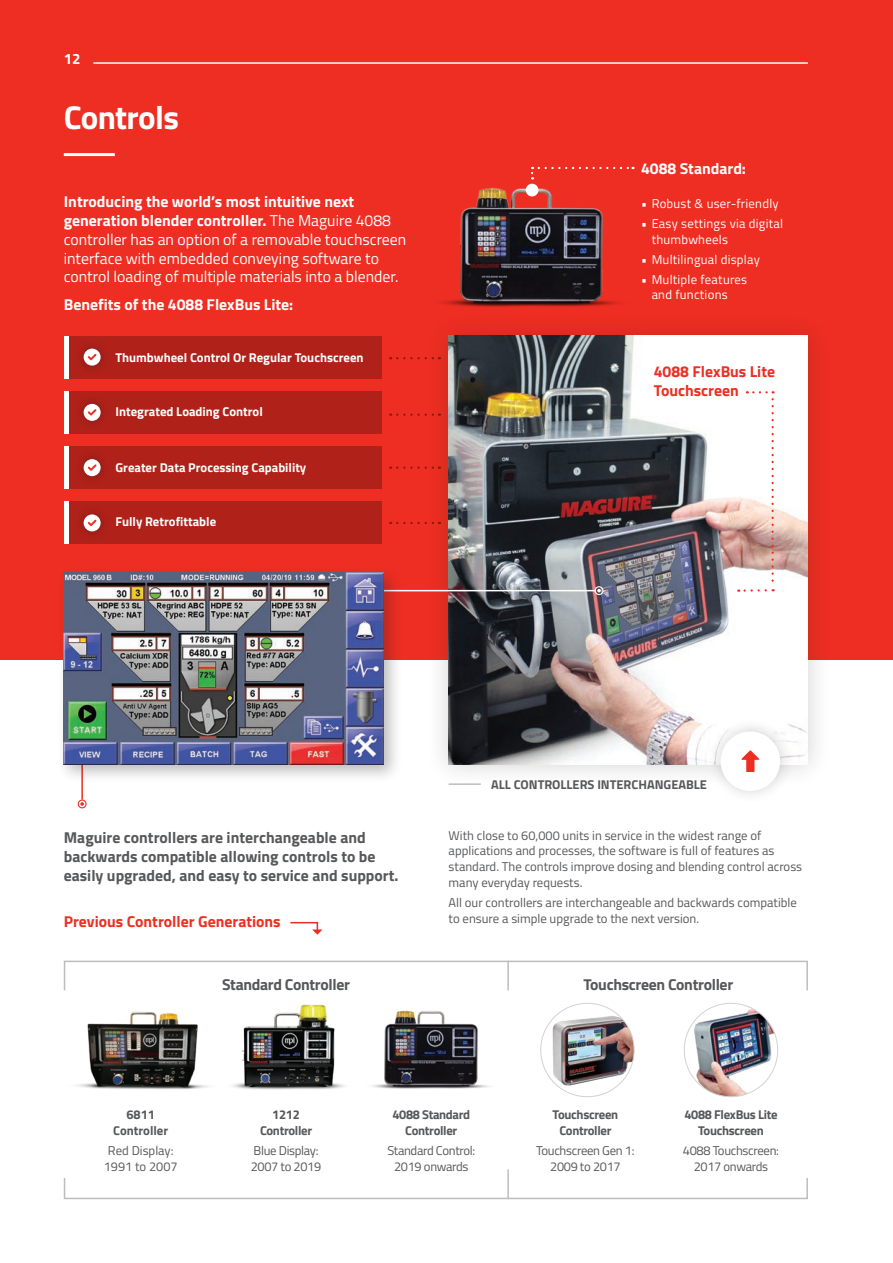
<style>
.page{position:relative;width:893px;height:1263px;background:#fff}
.page>*{position:absolute;margin:0;border:0;box-sizing:border-box;transform-origin:0 0}
.t1{font:700 33px "Titillium Web";letter-spacing:-.02em;color:#fff}
.t2{font:15.75px/18.8px "Titillium Web";color:#fff}
.t3{font:700 15.75px/18.8px "Titillium Web";color:#57585a}
.t4{font:700 15.75px/18.8px "Titillium Web";color:#ee2e22}
.t5{font:700 15.75px "Titillium Web";color:#fff}
.t6{font:700 15.75px "Titillium Web";letter-spacing:-.02em;color:#57585a}
.t7{font:700 15px "Titillium Web";color:#fff}
.t8{font:12.75px/15.8px "Titillium Web";color:#57585a}
.t9{font:700 12.75px "Titillium Web";color:#fff}
.t10{font:12.75px/15.8px "Titillium Web";letter-spacing:.02em;color:#fff}
.t11{font:12.75px/15.8px "Titillium Web";letter-spacing:-.025em;color:#57585a;text-align:center}
.t12{font:700 12.75px/15.8px "Titillium Web";letter-spacing:-.025em;color:#57585a;text-align:center}
.t13{font:700 12.75px/15.8px "Titillium Web";color:#57585a;text-align:center}
.s1{font-weight:700}
</style>
<div class="page">
<div style="left:0;top:0;width:893px;height:659px;background:#ee2e22"></div>
<hr style="left:64px;top:153px;width:51px;height:3px;background:#fff">
<div style="left:64px;top:961px;width:744px;height:30px;border:2px solid #bcbdc0"></div>
<div style="left:64px;top:1177px;width:744px;height:22px;border:2px solid #bcbdc0"></div>
<img style="left:552px;top:1014px;width:82px;height:75px">
<img style="left:691px;top:1003px;width:87px;height:94px">
<hr style="left:892px;top:659px;width:1px;height:102px;background:#57585a">
<hr style="left:507px;top:961px;width:2px;height:29px;background:#bcbdc0">
<hr style="left:507px;top:1169px;width:2px;height:30px;background:#bcbdc0">
<div style="left:425px;top:312px;width:407px;height:477px;background:#231f20;opacity:.2"></div>
<img style="left:449px;top:336px;width:359px;height:429px">
<hr style="left:327px;top:590px;width:268px;height:1px;background:#fff">
<div style="left:595px;top:586px;width:8px;height:9px;border:1px solid #fff;border-radius:50%"></div>
<svg style="left:597px;top:589px;width:4px;height:3px"></svg>
<div style="left:78px;top:799px;width:9px;height:9px;border:1px solid #ee2e22;border-radius:50%"></div>
<svg style="left:80px;top:802px;width:4px;height:4px"></svg>
<hr style="left:81px;top:744px;width:2px;height:55px;background:#ee2e22">
<div style="left:65px;top:336px;width:317px;height:42px;background:#b02119"></div>
<svg style="left:747px;top:391px;width:27px;height:2px"></svg>
<svg style="left:738px;top:399px;width:36px;height:193px;background:#efdfdb"></svg>
<svg style="left:397px;top:522px;width:43px;height:2px"></svg>
<div style="left:65px;top:391px;width:317px;height:43px;background:#b02119"></div>
<div style="left:65px;top:446px;width:317px;height:43px;background:#b02119"></div>
<div style="left:65px;top:502px;width:317px;height:42px;background:#b02119"></div>
<hr style="left:65px;top:336px;width:4px;height:42px;background:#fff">
<hr style="left:65px;top:391px;width:4px;height:43px;background:#fff">
<hr style="left:65px;top:446px;width:4px;height:43px;background:#fff">
<hr style="left:65px;top:502px;width:4px;height:42px;background:#fff">
<div style="left:75px;top:340px;width:34px;height:34px;background:#231f20;opacity:.4"></div>
<div style="left:84px;top:349px;width:17px;height:17px;background:#fff;border-radius:50%"></div>
<svg style="left:88px;top:354px;width:8px;height:6px"></svg>
<div style="left:75px;top:395px;width:34px;height:34px;background:#231f20;opacity:.4"></div>
<div style="left:84px;top:404px;width:17px;height:17px;background:#fff;border-radius:50%"></div>
<svg style="left:88px;top:409px;width:8px;height:7px"></svg>
<div style="left:75px;top:450px;width:34px;height:35px;background:#231f20;opacity:.4"></div>
<div style="left:84px;top:459px;width:17px;height:17px;background:#fff;border-radius:50%"></div>
<svg style="left:88px;top:464px;width:8px;height:7px"></svg>
<div style="left:75px;top:505px;width:34px;height:35px;background:#231f20;opacity:.4"></div>
<div style="left:84px;top:514px;width:17px;height:17px;background:#fff;border-radius:50%"></div>
<svg style="left:88px;top:520px;width:8px;height:6px"></svg>
<div style="left:707px;top:718px;width:87px;height:86px;background:#231f20;opacity:.2"></div>
<div style="left:721px;top:731px;width:59px;height:60px;background:#fff;border-radius:50%"></div>
<svg style="left:741px;top:750px;width:18px;height:22px"></svg>
<hr style="left:449px;top:783px;width:32px;height:2px;background:#bcbdc0">
<svg style="left:397px;top:466px;width:43px;height:3px"></svg>
<svg style="left:397px;top:413px;width:43px;height:3px"></svg>
<svg style="left:397px;top:357px;width:43px;height:2px"></svg>
<img style="left:425px;top:166px;width:239px;height:157px">
<div style="left:526px;top:184px;width:12px;height:12px;background:#fff;border-radius:50%"></div>
<img style="left:77px;top:1011px;width:131px;height:78px">
<img style="left:213px;top:988px;width:155px;height:102px">
<img style="left:352px;top:1008px;width:137px;height:82px">
<svg style="left:290px;top:921px;width:33px;height:14px"></svg>
<div style="left:57px;top:566px;width:346px;height:218px;background:#231f20;opacity:.3"></div>
<img style="left:64px;top:573px;width:319px;height:192px">
<hr style="left:93px;top:62px;width:715px;height:2px;background:#fff">
<p class="t7" style="left:64px;top:47px;width:18px">12</p>
<h1 class="t1" style="left:64px;top:92px;width:117px">Controls</h1>
<p class="t2" style="left:64px;top:192px;width:344px"><span class="s1">Introducing the world’s most intuitive next generation blender controller.</span> The Maguire 4088 controller has an option of a removable touchscreen interface with embedded conveying software to control loading of multiple materials into a blender.</p>
<p class="t5" style="left:64px;top:292px;width:231px">Benefits of the 4088 FlexBus Lite:</p>
<p class="t9" style="left:115px;top:348px;width:250px">Thumbwheel Control Or Regular Touchscreen</p>
<p class="t9" style="left:115px;top:402px;width:149px">Integrated Loading Control</p>
<p class="t9" style="left:115px;top:458px;width:192px">Greater Data Processing Capability</p>
<p class="t9" style="left:115px;top:512px;width:102px">Fully Retrofittable</p>
<p class="t5" style="left:641px;top:157px;width:106px">4088 Standard:</p>
<p class="t10" style="left:641px;top:195px;width:139px">• Robust &amp; user-friendly</p>
<p class="t10" style="left:652px;top:215px;width:133px;text-indent:-11px">• Easy settings via digital thumbwheels</p>
<p class="t10" style="left:641px;top:251px;width:120px">• Multilingual display</p>
<p class="t10" style="left:652px;top:271px;width:97px;text-indent:-11px">• Multiple features and functions</p>
<p class="t4" style="left:654px;top:361px;width:123px">4088 FlexBus Lite<br>Touchscreen</p>
<p class="t13" style="left:491px;top:776px;width:217px">ALL CONTROLLERS INTERCHANGEABLE</p>
<p class="t3" style="left:64px;top:827px;width:336px">Maguire controllers are interchangeable and backwards compatible allowing controls to be easily upgraded, and easy to service and support.</p>
<p class="t8" style="left:449px;top:827px;width:355px">With close to 60,000 units in service in the widest range of applications and processes, the software is full of features as standard. The controls improve dosing and blending control across many everyday requests.</p>
<p class="t8" style="left:449px;top:894px;width:350px">All our controllers are interchangeable and backwards compatible</p>
<p class="t4" style="left:64px;top:911px;width:218px">Previous Controller Generations</p>
<p class="t8" style="left:449px;top:910px;width:252px">to ensure a simple upgrade to the next version.</p>
<p class="t6" style="left:222px;top:973px;width:129px">Standard Controller</p>
<p class="t6" style="left:583px;top:973px;width:151px">Touchscreen Controller</p>
<p class="t13" style="left:113px;top:1106px;width:56px">6811<br>Controller</p>
<p class="t8" style="left:104px;top:1142px;width:75px;text-align:center">Red Display:<br>1991 to 2007</p>
<p class="t12" style="left:260px;top:1106px;width:54px">1212<br>Controller</p>
<p class="t11" style="left:251px;top:1142px;width:72px;text-align:left">Blue Display:<br>2007 to 2019</p>
<p class="t12" style="left:392px;top:1106px;width:79px">4088 Standard<br>Controller</p>
<p class="t11" style="left:387px;top:1142px;width:89px">Standard Control:<br>2019 onwards</p>
<p class="t12" style="left:553px;top:1106px;width:67px">Touchscreen<br>Controller</p>
<p class="t11" style="left:536px;top:1142px;width:100px">Touchscreen Gen 1:<br>2009 to 2017</p>
<p class="t12" style="left:684px;top:1106px;width:95px">4088 FlexBus Lite<br>Touchscreen</p>
<p class="t11" style="left:683px;top:1142px;width:97px">4088 Touchscreen:<br>2017 onwards</p>
</div>
